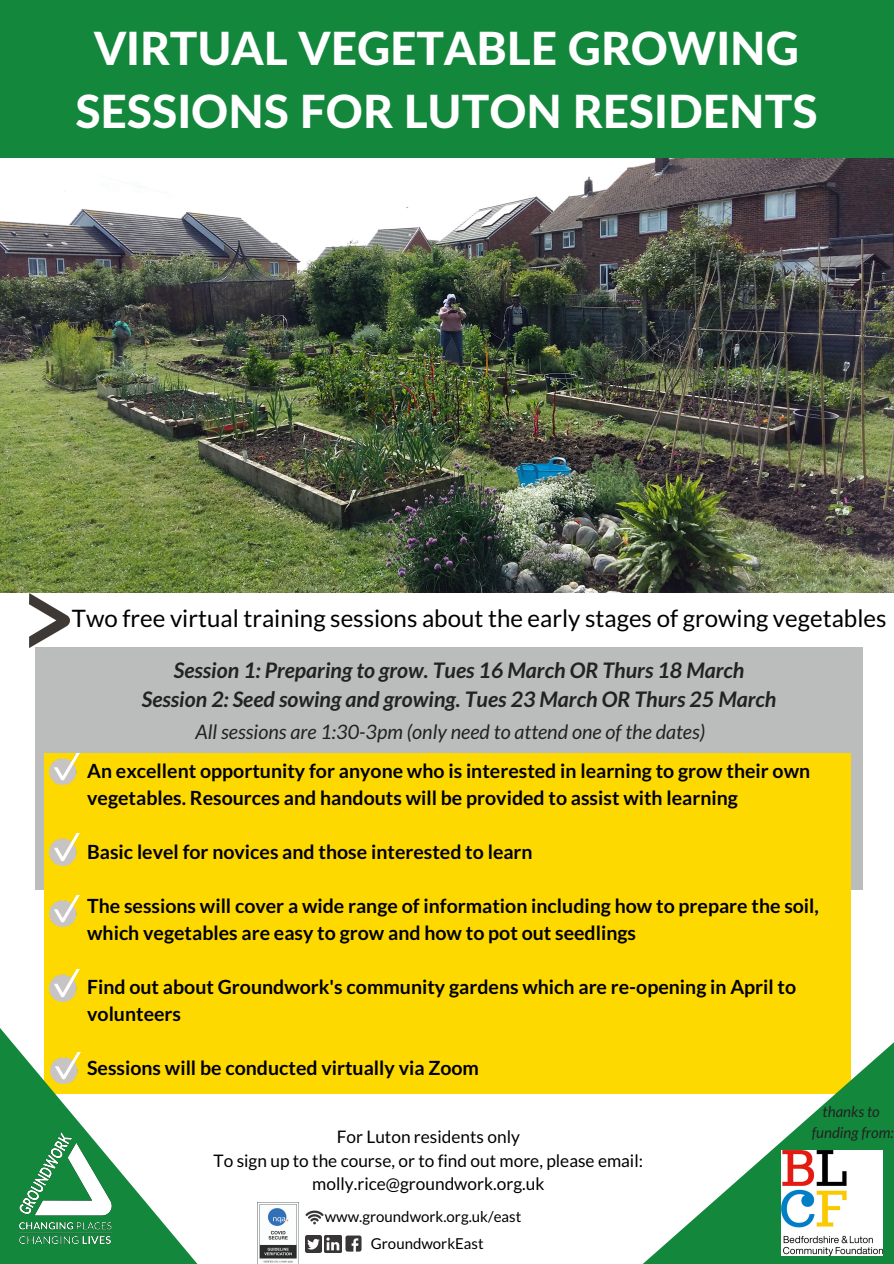
<style>
.page{position:relative;width:894px;height:1264px;background:#fff}
.page>*{position:absolute;margin:0;border:0;box-sizing:border-box;transform-origin:0 0}
.t1{font:800 45.75px/63px "Lato Latin";color:#fff;text-align:center}
.t2{font:24px "Lato";color:#000}
.t3{font:italic 700 21.3px "Lato";color:#222}
.t4{font:italic 19.8px "Lato";color:#222}
.t5{font:700 19.5px/27px "Lato";color:#000}
.t6{font:17.25px "Lato";color:#000}
.t7{font:15px "Lato";color:#000}
.t8{font:italic 15px "Lato";color:#222}
</style>
<div class="page">
<div style="left:35px;top:647px;width:826px;height:242px;background:#bbbcbc"></div>
<div style="left:44px;top:753px;width:805px;height:340px;background:#fed900"></div>
<svg style="left:642px;top:1038px;width:251px;height:225px"></svg>
<svg style="left:0;top:1028px;width:221px;height:235px"></svg>
<img style="left:19px;top:1132px;width:92px;height:111px">
<img style="left:305px;top:1235px;width:17px;height:16px">
<img style="left:345px;top:1235px;width:17px;height:17px">
<img style="left:305px;top:1210px;width:18px;height:15px">
<img style="left:325px;top:1235px;width:16px;height:16px">
<img style="left:29px;top:593px;width:41px;height:54px">
<img style="left:49px;top:753px;width:31px;height:31px">
<img style="left:49px;top:895px;width:31px;height:31px">
<img style="left:781px;top:1150px;width:101px;height:105px">
<img style="left:257px;top:1202px;width:41px;height:61px">
<div style="left:0;top:0;width:893px;height:158px;background:#13873c"></div>
<img style="left:49px;top:833px;width:31px;height:32px">
<img style="left:49px;top:969px;width:31px;height:32px">
<img style="left:50px;top:1052px;width:31px;height:31px">
<img style="left:0;top:158px;width:893px;height:435px">
<p class="t1" style="left:75px;top:20px;width:743px">VIRTUAL VEGETABLE GROWING<br>SESSIONS FOR LUTON RESIDENTS</p>
<p class="t2" style="left:72px;top:603px;width:816px">Two free virtual training sessions about the early stages of growing vegetables</p>
<p class="t3" style="left:174px;top:657px;width:572px">Session 1: Preparing to grow. Tues 16 March OR Thurs 18 March</p>
<p class="t3" style="left:142px;top:686px;width:636px">Session 2: Seed sowing and growing. Tues 23 March OR Thurs 25 March</p>
<p class="t4" style="left:195px;top:719px;width:511px">All sessions are 1:30-3pm (only need to attend one of the dates)</p>
<p class="t5" style="left:87px;top:757px;width:724px">An excellent opportunity for anyone who is interested in learning to grow their own vegetables. Resources and handouts will be provided to assist with learning</p>
<p class="t5" style="left:87px;top:838px;width:447px">Basic level for novices and those interested to learn</p>
<p class="t5" style="left:87px;top:892px;width:733px">The sessions will cover a wide range of information including how to prepare the soil, which vegetables are easy to grow and how to pot out seedlings</p>
<p class="t5" style="left:87px;top:973px;width:710px">Find out about Groundwork's community gardens which are re-opening in April to volunteers</p>
<p class="t5" style="left:87px;top:1054px;width:393px">Sessions will be conducted virtually via Zoom</p>
<p class="t6" style="left:337px;top:1125px;width:184px">For Luton residents only</p>
<p class="t6" style="left:213px;top:1149px;width:431px">To sign up to the course, or to find out more, please email:</p>
<p class="t6" style="left:312px;top:1173px;width:234px">molly.rice@groundwork.org.uk</p>
<p class="t7" style="left:325px;top:1207px;width:198px">www.groundwork.org.uk/east</p>
<p class="t7" style="left:371px;top:1233px;width:114px">GroundworkEast</p>
<p class="t8" style="left:822px;top:1101px;width:59px">thanks to</p>
<p class="t8" style="left:811px;top:1122px;width:83px">funding from:</p>
</div>
